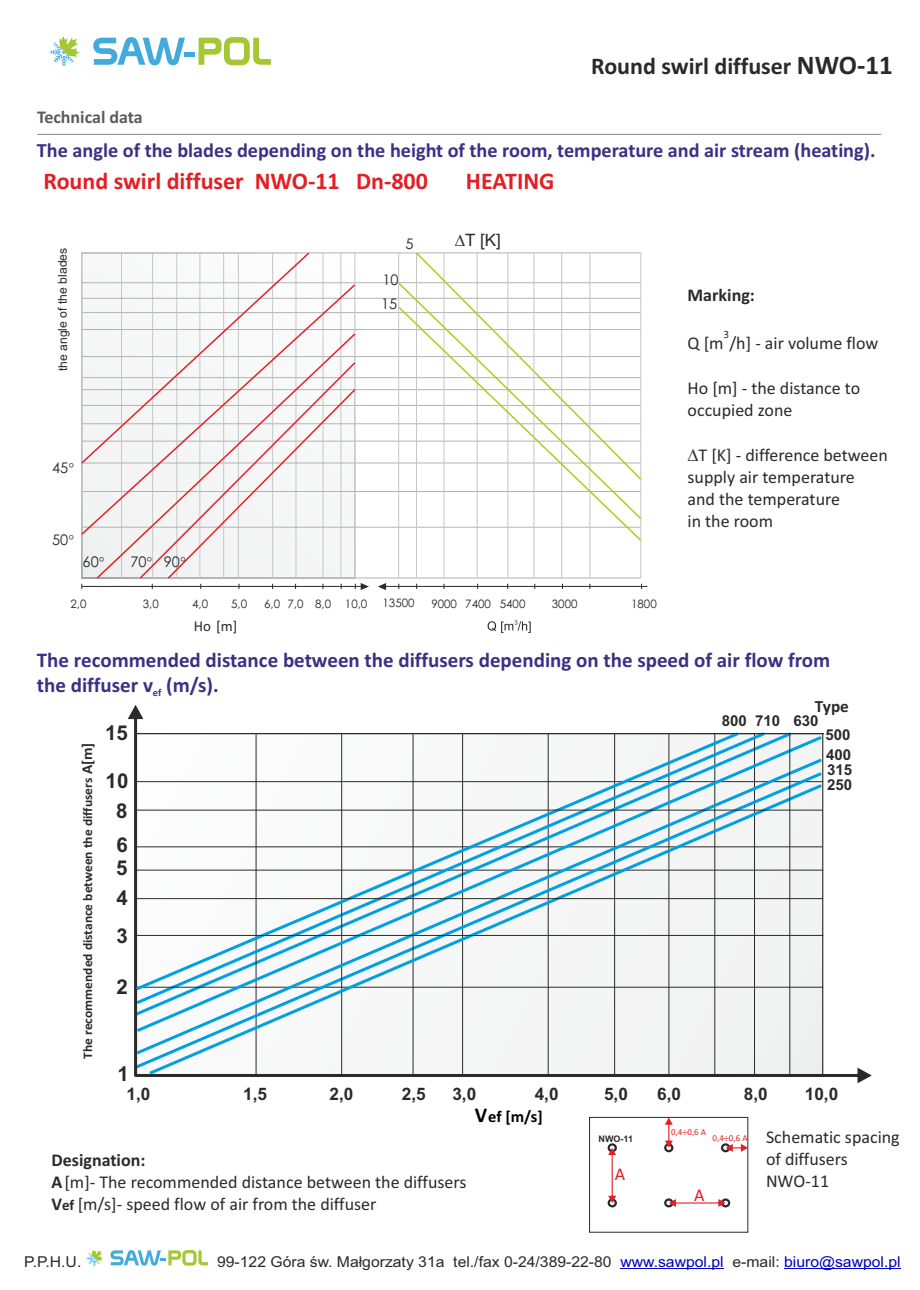
<style>
.page{position:relative;width:920px;height:1290px;background:#fff}
.page>*{position:absolute;margin:0;border:0;box-sizing:border-box;transform-origin:0 0}
.t1{font:700 24px "Calibri";color:#e31e24}
.t2{font:700 24px "Calibri";color:#2b2a29}
.t3{font:700 21px/25.7px "Calibri";color:#393185}
.t4{font:700 20.4px "Arial";color:#2b2a29}
.t5{font:700 20.25px "Calibri";color:#393185}
.t6{font:18px/21.9px "Calibri";color:#2b2a29}
.t7{font:700 18px "Calibri";color:#5b5b5b}
.t8{font:700 18px "Calibri";color:#2b2a29}
.t9{font:18px "Calibri";color:#e31e24}
.t10{font:700 17.25px "Arial";color:#2b2a29}
.t11{font:700 17.25px "Calibri";color:#2b2a29}
.t12{font:17.1px "Arial";color:#2b2929}
.t13{font:700 16.5px "Calibri";color:#000}
.t14{font:15px "Arial";color:#2b2a29;scale:1.05 1}
.t15{font:700 15px "Arial";color:#2b2a29}
.t16{font:15px "Calibri";color:#2b2929}
.t17{font:14.55px/23.5px "Century Gothic";color:#2b2929}
.t18{font:700 13.2px "Calibri";color:#2b2a29}
.t19{font:12.15px "Arial";color:#2b2929}
.t20{font:11.55px "Century Gothic";color:#2b2929}
.t21{font:11.25px "Calibri";color:#2b2a29}
.t22{font:700 10.5px "Calibri";color:#393185}
.t23{font:9px "Calibri";color:#e31e24}
.t24{font:700 9px "Arial";color:#2b2a29}
.t25{font:9px "Arial";color:#e31e24}
.s1{font-size:27px}
.s2{font-size:15px}
.s3{font-size:21px}
.s4{font-weight:700}
.s5{font-weight:700;font-size:15px}
.s6{font-family:"Arial"}
.s7{color:#0000c4}
</style>
<div class="page">
<div style="left:184px;top:52px;width:11px;height:5px;background:#43abdc"></div>
<svg style="left:199px;top:37px;width:72px;height:28px"></svg>
<svg style="left:50px;top:36px;width:29px;height:31px"></svg>
<svg style="left:93px;top:37px;width:92px;height:28px"></svg>
<hr style="left:620px;top:1268px;width:104px;height:1px;background:#0000c4">
<hr style="left:784px;top:1268px;width:117px;height:1px;background:#0000c4">
<svg style="left:86px;top:1249px;width:17px;height:17px"></svg>
<svg style="left:110px;top:1250px;width:98px;height:15px"></svg>
<hr style="left:37px;top:134px;width:844px;height:1px;background:#898989">
<svg style="left:134px;top:733px;width:690px;height:301px"></svg>
<svg style="left:146px;top:782px;width:679px;height:295px"></svg>
<hr style="left:789px;top:734px;width:1px;height:341px;background:#2b2a29">
<hr style="left:136px;top:935px;width:687px;height:1px;background:#2b2a29">
<hr style="left:136px;top:898px;width:687px;height:1px;background:#2b2a29">
<hr style="left:136px;top:810px;width:687px;height:1px;background:#2b2a29">
<hr style="left:137px;top:733px;width:687px;height:1px;background:#2b2a29">
<div style="left:589px;top:1117px;width:159px;height:115px;border:1px solid #2b2a29"></div>
<div style="left:721px;top:1143px;width:9px;height:9px;border:2px solid #2b2a29;border-radius:50%"></div>
<div style="left:664px;top:1143px;width:9px;height:9px;border:2px solid #2b2a29;border-radius:50%"></div>
<div style="left:608px;top:1143px;width:9px;height:9px;border:2px solid #2b2a29;border-radius:50%"></div>
<div style="left:721px;top:1198px;width:9px;height:9px;border:2px solid #2b2a29;border-radius:50%"></div>
<div style="left:664px;top:1198px;width:9px;height:9px;border:2px solid #2b2a29;border-radius:50%"></div>
<div style="left:608px;top:1198px;width:9px;height:9px;border:2px solid #2b2a29;border-radius:50%"></div>
<svg style="left:608px;top:1148px;width:8px;height:55px"></svg>
<svg style="left:669px;top:1199px;width:57px;height:8px"></svg>
<svg style="left:665px;top:1117px;width:8px;height:31px"></svg>
<svg style="left:726px;top:1144px;width:22px;height:8px"></svg>
<hr style="left:82px;top:578px;width:559px;height:1px;background:#b2b3b3">
<hr style="left:82px;top:441px;width:559px;height:1px;background:#b2b3b3">
<hr style="left:82px;top:377px;width:559px;height:1px;background:#b2b3b3">
<hr style="left:82px;top:312px;width:559px;height:1px;background:#b2b3b3">
<hr style="left:81px;top:282px;width:560px;height:1px;background:#b2b3b3">
<hr style="left:323px;top:253px;width:1px;height:325px;background:#c5c6c6">
<hr style="left:341px;top:253px;width:1px;height:325px;background:#c5c6c6">
<hr style="left:82px;top:586px;width:279px;height:1px;background:#2b2a29">
<hr style="left:82px;top:527px;width:559px;height:1px;background:#b2b3b3">
<hr style="left:82px;top:491px;width:559px;height:1px;background:#b2b3b3">
<hr style="left:82px;top:463px;width:559px;height:1px;background:#b2b3b3">
<hr style="left:81px;top:423px;width:560px;height:1px;background:#b2b3b3">
<hr style="left:82px;top:405px;width:559px;height:1px;background:#b2b3b3">
<hr style="left:82px;top:389px;width:559px;height:1px;background:#b2b3b3">
<hr style="left:82px;top:356px;width:559px;height:1px;background:#b2b3b3">
<hr style="left:81px;top:298px;width:560px;height:1px;background:#b2b3b3">
<hr style="left:82px;top:329px;width:559px;height:1px;background:#b2b3b3">
<hr style="left:355px;top:253px;width:1px;height:325px;background:#c5c6c6">
<hr style="left:477px;top:253px;width:1px;height:325px;background:#c5c6c6">
<hr style="left:507px;top:253px;width:1px;height:325px;background:#c5c6c6">
<hr style="left:561px;top:253px;width:1px;height:325px;background:#c5c6c6">
<hr style="left:590px;top:253px;width:1px;height:325px;background:#c5c6c6">
<hr style="left:640px;top:253px;width:1px;height:325px;background:#c5c6c6">
<hr style="left:81px;top:253px;width:560px;height:1px;background:#b2b3b3">
<hr style="left:82px;top:253px;width:1px;height:325px;background:#c5c6c6">
<hr style="left:416px;top:253px;width:1px;height:325px;background:#c5c6c6">
<hr style="left:385px;top:586px;width:262px;height:1px;background:#2b2a29">
<svg style="left:488px;top:620px;width:43px;height:13px"></svg>
<hr style="left:444px;top:253px;width:1px;height:325px;background:#c5c6c6">
<svg style="left:95px;top:536px;width:71px;height:43px"></svg>
<svg style="left:81px;top:283px;width:276px;height:253px"></svg>
<svg style="left:81px;top:252px;width:230px;height:213px"></svg>
<svg style="left:397px;top:521px;width:245px;height:21px"></svg>
<svg style="left:397px;top:281px;width:245px;height:240px"></svg>
<svg style="left:414px;top:252px;width:228px;height:229px"></svg>
<hr style="left:398px;top:253px;width:1px;height:325px;background:#c5c6c6">
<hr style="left:534px;top:253px;width:1px;height:325px;background:#c5c6c6">
<svg style="left:100px;top:557px;width:4px;height:5px"></svg>
<svg style="left:147px;top:557px;width:5px;height:5px"></svg>
<svg style="left:166px;top:387px;width:221px;height:203px"></svg>
<h1 class="t2" style="left:591px;top:56px;width:303px">Round swirl diffuser <span class="s1">NWO-11</span></h1>
<p class="t7" style="left:37px;top:109px;width:107px">Technical data</p>
<p class="t5" style="left:37px;top:142px;width:840px">The angle of the blades depending on the height of the room, temperature and air stream (heating).</p>
<h1 class="t1" style="left:44px;top:171px;width:386px">Round swirl diffuser NWO-11 Dn-800</h1>
<h1 class="t1" style="left:466px;top:171px;width:90px">HEATING</h1>
<p class="t19" style="left:58px;top:371px;width:125px;rotate:-90deg">the angle of the blades</p>
<p class="t17" style="left:406px;top:233px;width:10px">5</p>
<p class="t12" style="left:465px;top:234px;width:37px">T [K]</p>
<p class="t17" style="left:381px;top:270px;width:19px">10<br>15</p>
<p class="t17" style="left:52px;top:458px;width:18px">45</p>
<p class="t17" style="left:52px;top:529px;width:18px">50</p>
<p class="t17" style="left:83px;top:552px;width:18px">60</p>
<p class="t17" style="left:130px;top:551px;width:51px">70 90</p>
<p class="t20" style="left:70px;top:599px;width:18px">2,0</p>
<p class="t20" style="left:192px;top:599px;width:18px">4,0</p>
<p class="t20" style="left:231px;top:599px;width:18px">5,0</p>
<p class="t20" style="left:264px;top:599px;width:105px">6,0 7,0 8,0 10,0</p>
<p class="t20" style="left:143px;top:599px;width:18px">3,0</p>
<p class="t16" style="left:194px;top:620px;width:45px">Ho [m]</p>
<p class="t20" style="left:382px;top:599px;width:34px">13500</p>
<p class="t20" style="left:431px;top:599px;width:96px">9000 7400 5400</p>
<p class="t20" style="left:631px;top:599px;width:27px">1800</p>
<p class="t20" style="left:552px;top:599px;width:27px">3000</p>
<p class="t8" style="left:688px;top:287px;width:69px">Marking:</p>
<p class="t21" style="left:724px;top:330px;width:7px">3</p>
<p class="t6" style="left:688px;top:334px;width:192px">Q [m /h] - air volume flow</p>
<p class="t6" style="left:688px;top:379px;width:174px">Ho [m] - the distance to occupied zone</p>
<p class="t6" style="left:688px;top:446px;width:202px;text-indent:11px">T [K] - difference between supply air temperature<br>and the temperature<br>in the room</p>
<p class="t3" style="left:37px;top:648px;width:795px">The recommended distance between the diffusers depending on the speed of air flow from the diffuser v (m/s).</p>
<p class="t22" style="left:153px;top:689px;width:10px">ef</p>
<p class="t18" style="left:82px;top:1059px;width:318px;rotate:-90deg">The recommended distance between the diffusers <span class="s2">A[m]</span></p>
<p class="t4" style="left:105px;top:725px;width:24px">15</p>
<p class="t4" style="left:106px;top:773px;width:24px">10</p>
<p class="t4" style="left:116px;top:803px;width:13px">8</p>
<p class="t4" style="left:117px;top:837px;width:13px">6</p>
<p class="t4" style="left:116px;top:860px;width:13px">5</p>
<p class="t4" style="left:116px;top:890px;width:13px">4</p>
<p class="t4" style="left:116px;top:928px;width:13px">3</p>
<p class="t4" style="left:117px;top:979px;width:13px">2</p>
<p class="t4" style="left:117px;top:1066px;width:13px">1</p>
<p class="t10" style="left:127px;top:1088px;width:25px">1,0</p>
<p class="t10" style="left:243px;top:1087px;width:25px">1,5</p>
<p class="t10" style="left:329px;top:1087px;width:25px">2,0</p>
<p class="t10" style="left:402px;top:1088px;width:25px">2,5</p>
<p class="t10" style="left:452px;top:1088px;width:25px">3,0</p>
<p class="t10" style="left:535px;top:1088px;width:25px">4,0</p>
<p class="t10" style="left:604px;top:1087px;width:25px">5,0</p>
<p class="t13" style="left:475px;top:1109px;width:70px"><span class="s3">V</span>ef [m/s]</p>
<p class="t11" style="left:815px;top:699px;width:36px">Type</p>
<p class="t15" style="left:722px;top:715px;width:98px">800 710 630</p>
<p class="t15" style="left:825px;top:729px;width:27px">500</p>
<p class="t15" style="left:826px;top:749px;width:27px">400</p>
<p class="t15" style="left:827px;top:764px;width:27px">315</p>
<p class="t15" style="left:827px;top:779px;width:27px">250</p>
<p class="t10" style="left:657px;top:1087px;width:25px">6,0</p>
<p class="t10" style="left:744px;top:1087px;width:25px">8,0</p>
<p class="t10" style="left:805px;top:1087px;width:35px">10,0</p>
<p class="t6" style="left:51px;top:1151px;width:417px"><span class="s4">Designation:<br>A</span>[m]- The recommended distance between the diffusers<br><span class="s4">V</span><span class="s5">ef</span> [m/s]- speed flow of air from the diffuser</p>
<p class="t23" style="left:671px;top:1128px;width:36px">0,4<span class="s6">–</span>0,6 A</p>
<p class="t25" style="left:683px;top:1128px;width:4px">:</p>
<p class="t24" style="left:599px;top:1135px;width:36px">NWO-11</p>
<p class="t25" style="left:725px;top:1135px;width:4px">:</p>
<p class="t6" style="left:766px;top:1127px;width:135px">Schematic spacing of diffusers<br>NWO-11</p>
<p class="t23" style="left:713px;top:1134px;width:36px">0,4<span class="s6">–</span>0,6 A</p>
<p class="t9" style="left:615px;top:1167px;width:12px">A</p>
<p class="t9" style="left:694px;top:1187px;width:12px">A</p>
<p class="t14" style="left:24px;top:1255px;width:56px">P.P.H.U.</p>
<p class="t14" style="left:217px;top:1255px;width:653px">99-122 Góra św. Małgorzaty 31a tel./fax 0-24/389-22-80 <span class="s7">www.sawpol.pl</span> e-mail: <span class="s7">biuro@sawpol.pl</span></p>
</div>
